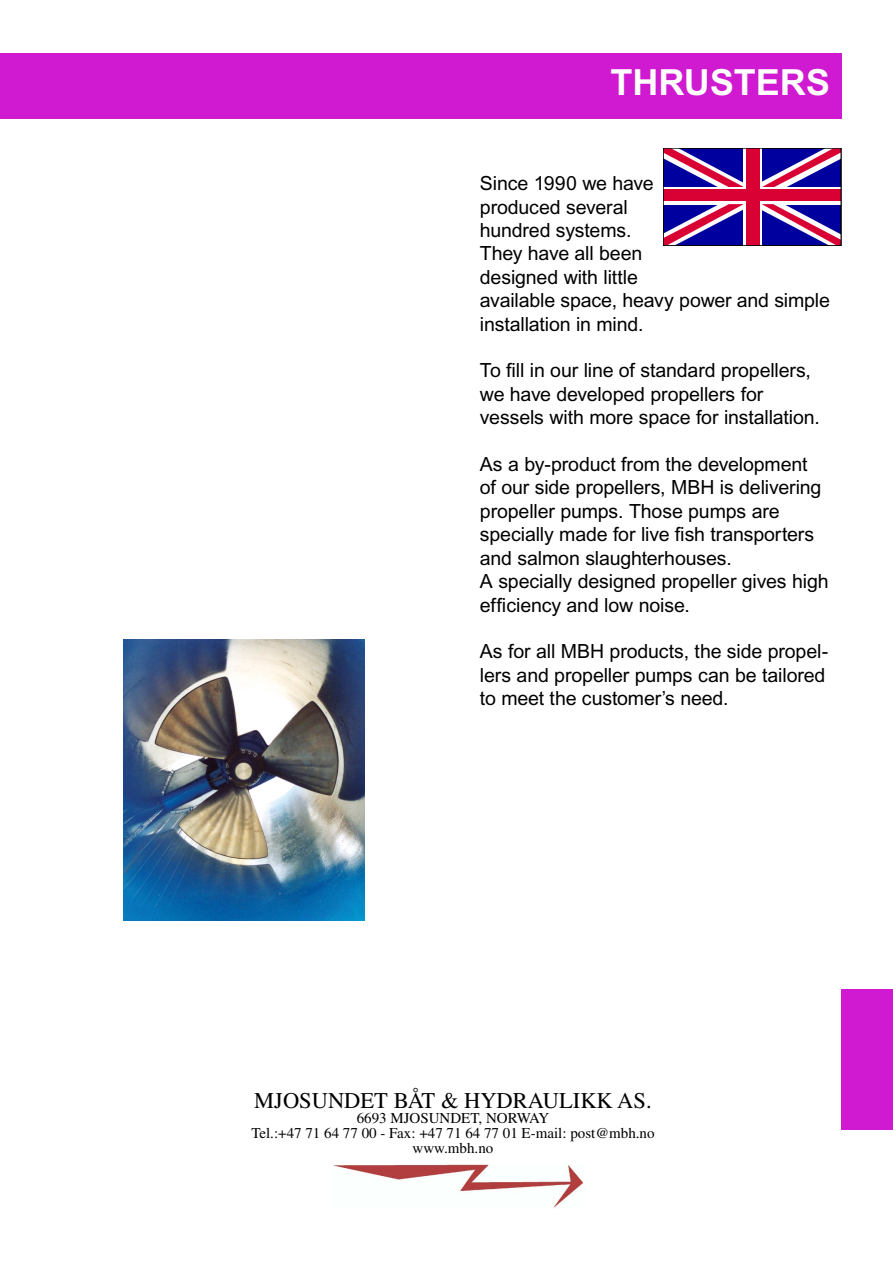
<style>
.page{position:relative;width:893px;height:1263px;background:#fff}
.page>*{position:absolute;margin:0;border:0;box-sizing:border-box;transform-origin:0 0}
.t1{font:700 36px "Arial";color:#fff}
.t2{font:22.5px "Times";color:#000}
.t3{font:19.5px/23.4px "Arial";letter-spacing:-.005em;color:#000}
.t4{font:15px/15px "Times";color:#000;text-align:center}
</style>
<div class="page">
<div style="left:841px;top:989px;width:52px;height:140px;background:#cf1ad1"></div>
<div style="left:0;top:53px;width:841px;height:65px;background:#cf1ad1"></div>
<img style="left:124px;top:640px;width:240px;height:280px">
<svg style="left:665px;top:150px;width:174px;height:94px"></svg>
<div style="left:663px;top:148px;width:178px;height:98px;border:1px solid #000"></div>
<img style="left:333px;top:1165px;width:250px;height:44px">
<p class="t1" style="left:610px;top:61px;width:221px">THRUSTERS</p>
<p class="t3" style="left:480px;top:172px;width:352px">Since 1990 we have<br>produced several<br>hundred systems.<br>They have all been<br>designed with little<br>available space, heavy power and simple installation in mind.</p>
<p class="t3" style="left:480px;top:359px;width:341px">To fill in our line of standard propellers, we have developed propellers for vessels with more space for installation.</p>
<p class="t3" style="left:480px;top:453px;width:350px">As a by-product from the development<br>of our side propellers, MBH is delivering propeller pumps. Those pumps are specially made for live fish transporters and salmon slaughterhouses.<br>A specially designed propeller gives high efficiency and low noise.</p>
<p class="t3" style="left:480px;top:640px;width:350px">As for all MBH products, the side propel&shy;lers and propeller pumps can be tailored to meet the customer’s need.</p>
<p class="t2" style="left:254px;top:1087px;width:399px">MJOSUNDET BÅT &amp; HYDRAULIKK AS.</p>
<p class="t4" style="left:251px;top:1110px;width:405px">6693 MJOSUNDET, NORWAY<br>Tel.:+47 71 64 77 00 - Fax: +47 71 64 77 01 E-mail: post@mbh.no www.mbh.no</p>
</div>
